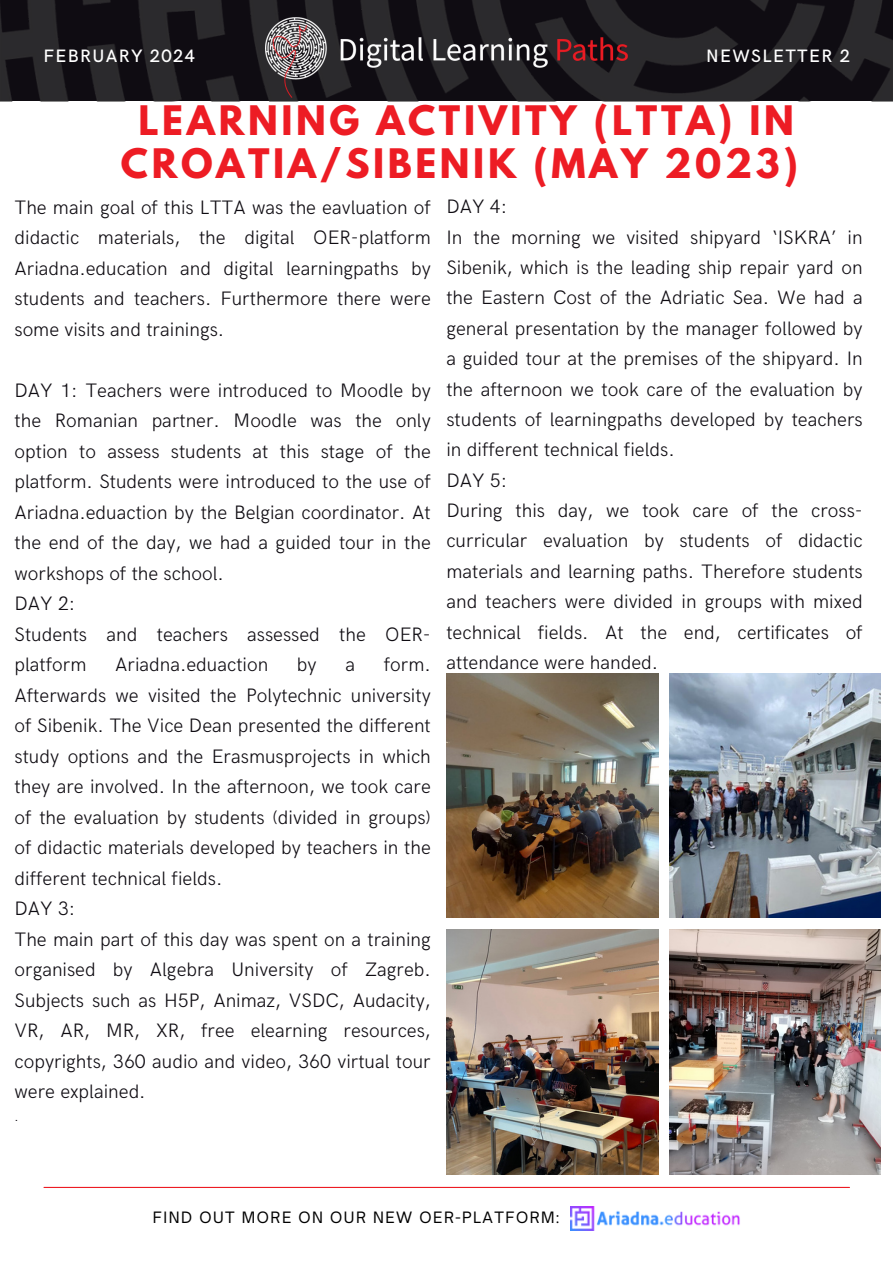
<style>
.page{position:relative;width:893px;height:1264px;background:#fff}
.page>*{position:absolute;margin:0;border:0;box-sizing:border-box;transform-origin:0 0}
.t1{font:700 36px/42.8px "League Spartan";letter-spacing:.1em;color:#ed1c24;text-align:center}
.t2{font:300 19.5px/30.5px "HK Grotesk";color:#0f0c12}
.t3{font:500 18px "HK Grotesk";letter-spacing:.075em;color:#fff}
.t4{font:500 18px "HK Grotesk";color:#fff}
.t5{font:15px "Open Sauce One";letter-spacing:.1em;color:#000}
.t6{font:300 12.6px "HK Grotesk";color:#0f0c12}
</style>
<div class="page">
<img style="left:0;top:0;width:892px;height:101px">
<hr style="left:44px;top:1186px;width:805px;height:1px;background:#ed1c24">
<img style="left:570px;top:1206px;width:170px;height:23px">
<img style="left:266px;top:18px;width:361px;height:80px">
<img style="left:669px;top:673px;width:211px;height:245px">
<img style="left:446px;top:929px;width:212px;height:245px">
<img style="left:669px;top:929px;width:211px;height:245px">
<img style="left:446px;top:673px;width:212px;height:245px">
<p class="t3" style="left:43px;top:46px;width:153px">FEBRUARY 2024</p>
<p class="t3" style="left:706px;top:46px;width:145px">NEWSLETTER 2</p>
<p class="t4" style="left:752px;top:51px;width:99px">VOLUME 12</p>
<h1 class="t1" style="left:121px;top:104px;width:678px">LEARNING ACTIVITY (LTTA) IN<br>CROATIA/SIBENIK (MAY 2023)</h1>
<p class="t2" style="left:15px;top:193px;width:418px;text-align:justify">The main goal of this LTTA was the eavluation of didactic materials, the digital OER-platform Ariadna.education and digital learningpaths by students and teachers. Furthermore there were some visits and trainings.</p>
<p class="t2" style="left:446px;top:192px;width:418px">DAY 4:<br>In the morning we visited shipyard ‘ISKRA’ in Sibenik, which is the leading ship repair yard on the Eastern Cost of the Adriatic Sea. We had a general presentation by the manager followed by a guided tour at the premises of the shipyard. In the afternoon we took care of the evaluation by students of learningpaths developed by teachers in different technical fields.<br>DAY 5:<br>During this day, we took care of the cross&shy;curricular evaluation by students of didactic materials and learning paths. Therefore students and teachers were divided in groups with mixed technical fields. At the end, certificates of attendance were handed.</p>
<p class="t2" style="left:15px;top:376px;width:418px">DAY 1: Teachers were introduced to Moodle by the Romanian partner. Moodle was the only option to assess students at this stage of the platform. Students were introduced to the use of Ariadna.eduaction by the Belgian coordinator. At the end of the day, we had a guided tour in the workshops of the school.<br>DAY 2:<br>Students and teachers assessed the OER&shy;platform</p>
<p class="t2" style="left:15px;top:650px;width:418px;text-indent:369px">form.<br>Afterwards we visited the Polytechnic university of Sibenik. The Vice Dean presented the different study options and the Erasmusprojects in which they are involved. In the afternoon, we took care of the evaluation by students (divided in groups) of didactic materials developed by teachers in the different technical fields.<br>DAY 3:<br>The main part of this day was spent on a training organised by Algebra University of Zagreb.<br>Subjects such as H5P, Animaz, VSDC, Audacity, VR, AR, MR, XR, free elearning resources, copyrights, 360 audio and video, 360 virtual tour were explained.</p>
<p class="t6" style="left:15px;top:1109px;width:6px">.</p>
<p class="t2" style="left:115px;top:650px;width:154px">Ariadna.eduaction</p>
<p class="t2" style="left:297px;top:650px;width:21px">by</p>
<p class="t2" style="left:345px;top:650px;width:11px">a</p>
<p class="t5" style="left:153px;top:1207px;width:408px">FIND OUT MORE ON OUR NEW OER-PLATFORM:</p>
</div>
